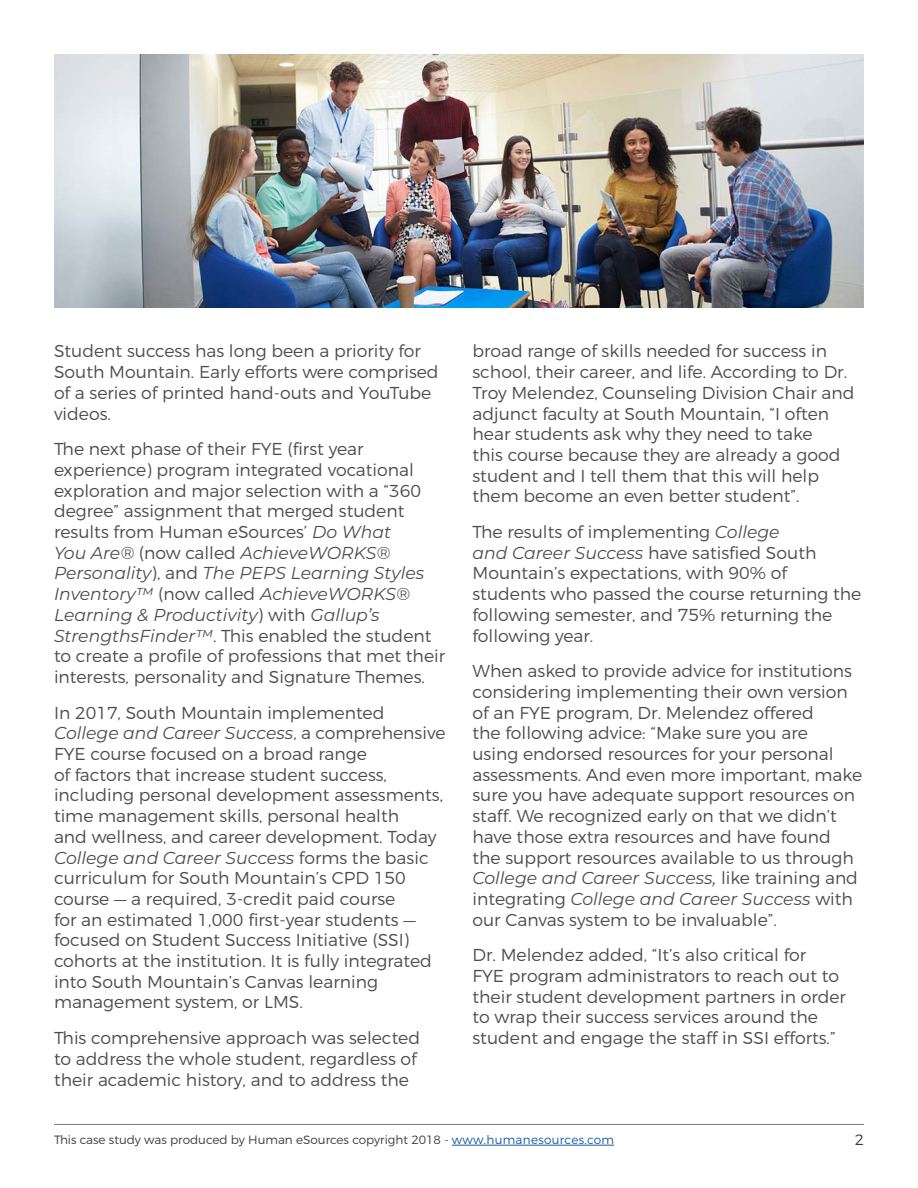
<style>
.page{position:relative;width:918px;height:1188px;background:#fff}
.page>*{position:absolute;margin:0;border:0;box-sizing:border-box;transform-origin:0 0}
.t1{font:300 17.25px/20.7px "Montserrat";color:#4c4c4c}
.t2{font:300 15px "Montserrat";color:#3b3b38}
.t3{font:300 12px "Montserrat";color:#3c3b38}
.s1{font-weight:400;font-style:italic}
.s2{color:#175d9e}
</style>
<div class="page">
<hr style="left:452px;top:1145px;width:162px;height:1px;background:#175d9e">
<hr style="left:54px;top:1124px;width:810px;height:1px;background:#787879">
<img style="left:54px;top:54px;width:810px;height:254px">
<p class="t1" style="left:54px;top:341px;width:386px">Student success has long been a priority for South Mountain. Early efforts were comprised of a series of printed hand-outs and YouTube videos.</p>
<p class="t1" style="left:54px;top:438px;width:393px">The next phase of their FYE (first year experience) program integrated vocational exploration and major selection with a “360 degree” assignment that merged student results from Human eSources’ <span class="s1">Do What<br>You Are®</span> (now called <span class="s1">AchieveWORKS® Personality</span>), and <span class="s1">The PEPS Learning Styles Inventory™</span> (now called <span class="s1">AchieveWORKS® Learning &amp; Productivity</span>) with <span class="s1">Gallup’s StrengthsFinder™</span>. This enabled the student to create a profile of professions that met their interests, personality and Signature Themes.</p>
<p class="t1" style="left:54px;top:702px;width:393px">In 2017, South Mountain implemented <span class="s1">College and Career Success</span>, a comprehensive FYE course focused on a broad range<br>of factors that increase student success, including personal development assessments, time management skills, personal health<br>and wellness, and career development. Today <span class="s1">College and Career Success</span> forms the basic curriculum for South Mountain’s CPD 150 course — a required, 3-credit paid course<br>for an estimated 1,000 first-year students — focused on Student Success Initiative (SSI) cohorts at the institution. It is fully integrated into South Mountain’s Canvas learning management system, or LMS.</p>
<p class="t1" style="left:54px;top:1027px;width:368px">This comprehensive approach was selected to address the whole student, regardless of their academic history, and to address the</p>
<p class="t1" style="left:472px;top:341px;width:384px">broad range of skills needed for success in school, their career, and life. According to Dr.<br>Troy Melendez, Counseling Division Chair and adjunct faculty at South Mountain, “I often hear students ask why they need to take<br>this course because they are already a good student and I tell them that this will help them become an even better student”.</p>
<p class="t1" style="left:472px;top:521px;width:390px">The results of implementing <span class="s1">College<br>and Career Success</span> have satisfied South Mountain’s expectations, with 90% of students who passed the course returning the following semester, and 75% returning the following year.</p>
<p class="t1" style="left:472px;top:660px;width:391px">When asked to provide advice for institutions considering implementing their own version of an FYE program, Dr. Melendez offered<br>the following advice: “Make sure you are<br>using endorsed resources for your personal assessments. And even more important, make sure you have adequate support resources on staff. We recognized early on that we didn’t have those extra resources and have found the support resources available to us through <span class="s1">College and Career Success,</span> like training and integrating <span class="s1">College and Career Success</span> with our Canvas system to be invaluable”.</p>
<p class="t1" style="left:472px;top:945px;width:375px">Dr. Melendez added, “It’s also critical for<br>FYE program administrators to reach out to their student development partners in order to wrap their success services around the student and engage the staff in SSI efforts.”</p>
<p class="t3" style="left:54px;top:1132px;width:562px">This case study was produced by Human eSources copyright 2018 - <span class="s2">www.humanesources.com</span></p>
<p class="t2" style="left:855px;top:1130px;width:11px">2</p>
</div>
